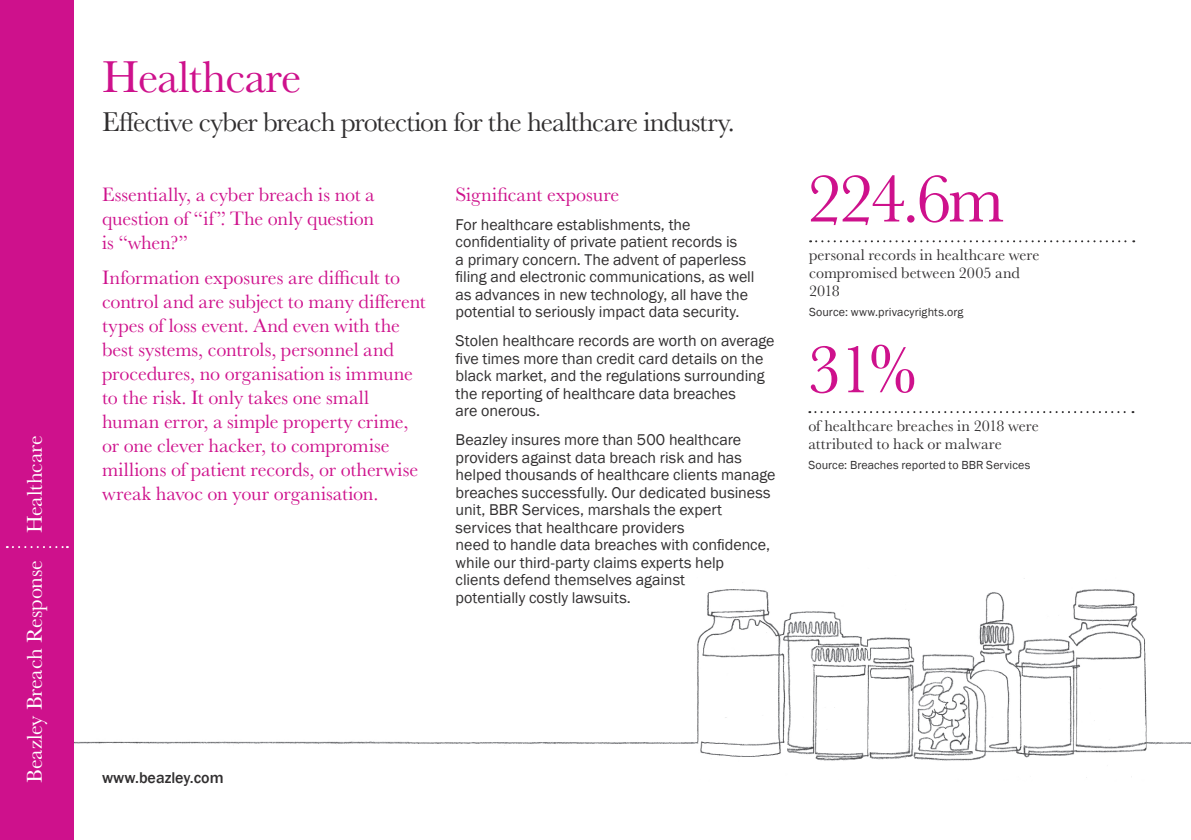
<style>
.page{position:relative;width:1191px;height:840px;background:#fff}
.page>*{position:absolute;margin:0;border:0;box-sizing:border-box;transform-origin:0 0}
.t1{font:70px "Baskerville URW";letter-spacing:-.05em;color:#ce118c}
.t2{font:46px "Baskerville URW";letter-spacing:-.02em;color:#ce118c}
.t3{font:28px "Baskerville URW";letter-spacing:-.035em;color:#312f30}
.t4{font:22px "Baskerville URW";letter-spacing:-.005em;color:#fff}
._01_Intro___Headings{font:20px/24px "Baskerville URW";letter-spacing:-.005em;color:#ce118c;text-align:justify}
._01_Subhead{font:16px/17.6px "Franklin Gothic";color:#312f30}
._03_Pull_out_sub{font:16px/18px "Baskerville URW";letter-spacing:.005em;color:#312f30}
.t5{font:500 16px "Franklin Gothic";color:#312f30}
._02_Source{font:12px "Franklin Gothic";letter-spacing:.01em;color:#312f30}
</style>
<div class="page">
<img style="left:408px;top:578px;width:783px;height:200px">
<img style="left:74px;top:741px;width:334px;height:3px">
<div style="left:0;top:0;width:74px;height:839px;background:#ce118c"></div>
<svg style="left:810px;top:240px;width:324px;height:2px"></svg>
<svg style="left:7px;top:546px;width:61px;height:1px"></svg>
<svg style="left:809px;top:411px;width:324px;height:2px"></svg>
<p class="t4" style="left:22px;top:782px;width:349px;rotate:-90deg">Beazley Breach Response Healthcare</p>
<p class="t2" style="left:102px;top:50px;width:201px">Healthcare</p>
<p class="t3" style="left:102px;top:105px;width:634px">Effective cyber breach protection for the healthcare industry.</p>
<p class="_01_Intro___Headings" style="left:102px;top:182px;width:274px">Essentially, a cyber breach is not a question of “if ”. The only question is “when?”</p>
<p class="_01_Intro___Headings" style="left:102px;top:266px;width:325px;text-align:left">Information exposures are difficult to control and are subject to many different types of loss event. And even with the best systems, controls, personnel and procedures, no organisation is immune to the risk. It only takes one small human error, a simple property crime, or one clever hacker, to compromise millions of patient records, or otherwise wreak havoc on your organisation.</p>
<p class="_01_Intro___Headings" style="left:455px;top:182px;width:165px">Significant exposure</p>
<p class="_01_Subhead" style="left:455px;top:216px;width:300px">For healthcare establishments, the confidentiality of private patient records is<br>a primary concern. The advent of paperless filing and electronic communications, as well as advances in new technology, all have the potential to seriously impact data security.</p>
<p class="_01_Subhead" style="left:455px;top:332px;width:320px">Stolen healthcare records are worth on average five times more than credit card details on the black market, and the regulations surrounding the reporting of healthcare data breaches<br>are onerous.</p>
<p class="_01_Subhead" style="left:455px;top:431px;width:321px">Beazley insures more than 500 healthcare providers against data breach risk and has helped thousands of healthcare clients manage breaches successfully. Our dedicated business unit, BBR Services, marshals the expert services that healthcare providers<br>need to handle data breaches with confidence, while our third-party claims experts help<br>clients defend themselves against<br>potentially costly lawsuits.</p>
<p class="t1" style="left:807px;top:157px;width:199px">224.6m</p>
<p class="_03_Pull_out_sub" style="left:809px;top:246px;width:232px">personal records in healthcare were compromised between 2005 and<br>2018</p>
<p class="_02_Source" style="left:809px;top:304px;width:156px">Source: www.privacyrights.org</p>
<p class="t1" style="left:806px;top:328px;width:111px">31%</p>
<p class="_03_Pull_out_sub" style="left:808px;top:416px;width:232px">of healthcare breaches in 2018 were attributed to hack or malware</p>
<p class="_02_Source" style="left:808px;top:457px;width:223px">Source: Breaches reported to BBR Services</p>
<p class="t5" style="left:102px;top:767px;width:123px">www.beazley.com</p>
</div>
